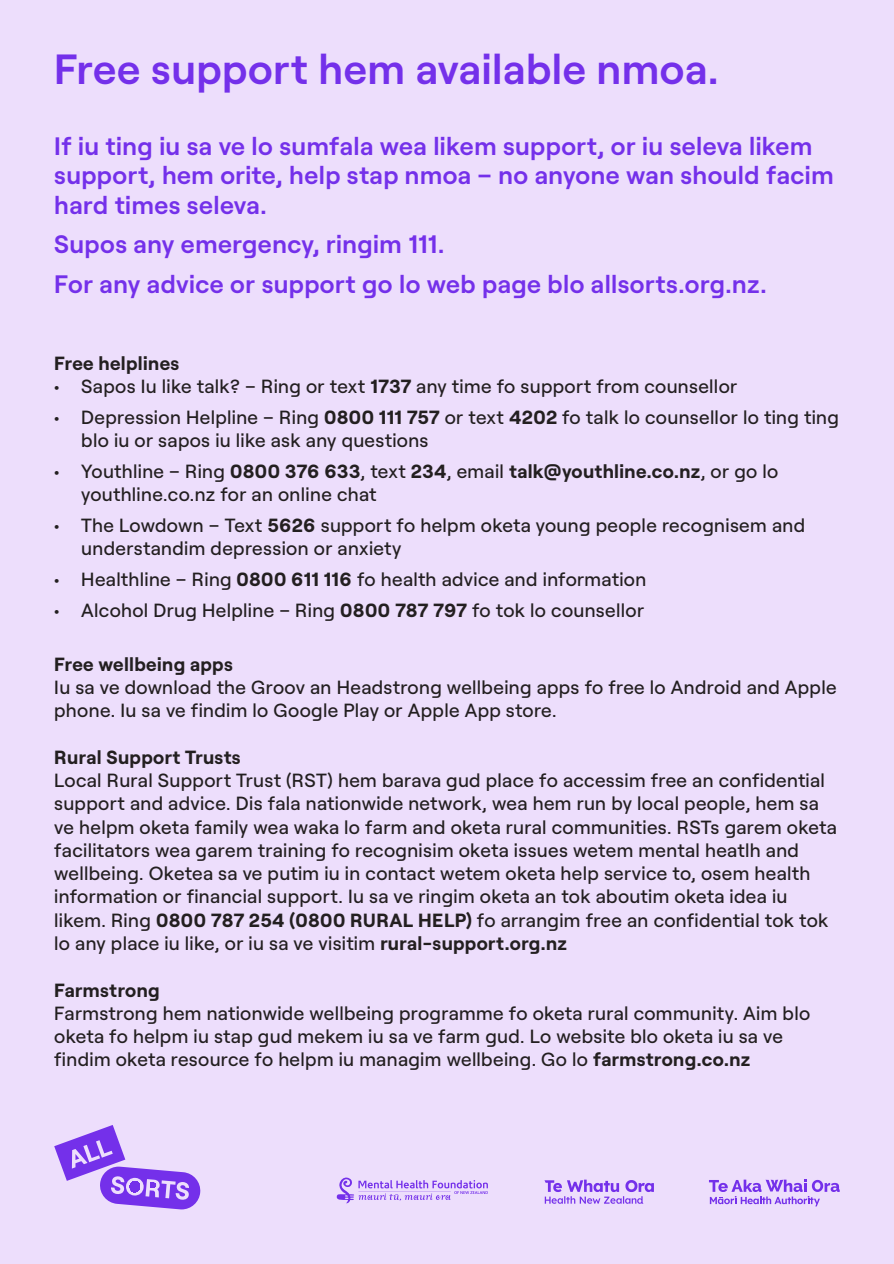
<style>
.page{position:relative;width:894px;height:1264px;background:#fff}
.page>*{position:absolute;margin:0;border:0;box-sizing:border-box;transform-origin:0 0}
.t1{font:600 42.15px "Roobert";letter-spacing:.015em;color:#7430ea}
.t2{font:600 25.2px/29.4px "Roobert";letter-spacing:.015em;color:#7430ea}
.t3{font:500 19.05px/23.2px "Roobert";letter-spacing:.02em;color:#231f20}
.t4{font:700 19.05px "Roobert";letter-spacing:.02em;color:#231f20}
.s1{font-weight:700}
</style>
<div class="page">
<div style="left:0;top:0;width:893px;height:1263px;background:#eddefc"></div>
<svg style="left:336px;top:1177px;width:152px;height:26px"></svg>
<svg style="left:54px;top:1125px;width:147px;height:84px"></svg>
<svg style="left:544px;top:1179px;width:109px;height:24px"></svg>
<svg style="left:709px;top:1179px;width:130px;height:27px"></svg>
<p class="t1" style="left:54px;top:36px;width:665px">Free support hem available nmoa.</p>
<p class="t2" style="left:54px;top:129px;width:780px">If iu ting iu sa ve lo sumfala wea likem support, or iu seleva likem support, hem orite, help stap nmoa – no anyone wan should facim hard times seleva.</p>
<p class="t2" style="left:54px;top:228px;width:391px">Supos any emergency, ringim 111.</p>
<p class="t2" style="left:54px;top:267px;width:713px">For any advice or support go lo web page blo allsorts.org.nz.</p>
<p class="t4" style="left:54px;top:348px;width:126px">Free helplines</p>
<p class="t3" style="left:54px;top:373px;width:684px">• Sapos Iu like talk? – Ring or text <span class="s1">1737</span> any time fo support from counsellor</p>
<p class="t3" style="left:81px;top:404px;width:759px;text-indent:-27px">• Depression Helpline – Ring <span class="s1">0800 111 757</span> or text <span class="s1">4202</span> fo talk lo counsellor lo ting ting blo iu or sapos iu like ask any questions</p>
<p class="t3" style="left:81px;top:458px;width:698px;text-indent:-27px">• Youthline – Ring <span class="s1">0800 376 633</span>, text <span class="s1">234</span>, email <span class="s1">talk@youthline.co.nz</span>, or go lo youthline.co.nz for an online chat</p>
<p class="t3" style="left:81px;top:512px;width:725px;text-indent:-27px">• The Lowdown – Text <span class="s1">5626</span> support fo helpm oketa young people recognisem and understandim depression or anxiety</p>
<p class="t3" style="left:54px;top:566px;width:593px">• Healthline – Ring <span class="s1">0800 611 116</span> fo health advice and information</p>
<p class="t3" style="left:54px;top:597px;width:591px">• Alcohol Drug Helpline – Ring <span class="s1">0800 787 797</span> fo tok lo counsellor</p>
<p class="t4" style="left:54px;top:649px;width:180px">Free wellbeing apps</p>
<p class="t3" style="left:54px;top:674px;width:783px">Iu sa ve download the Groov an Headstrong wellbeing apps fo free lo Android and Apple phone. Iu sa ve findim lo Google Play or Apple App store.</p>
<p class="t4" style="left:54px;top:742px;width:188px">Rural Support Trusts</p>
<p class="t3" style="left:54px;top:767px;width:783px">Local Rural Support Trust (RST) hem barava gud place fo accessim free an confidential support and advice. Dis fala nationwide network, wea hem run by local people, hem sa ve helpm oketa family wea waka lo farm and oketa rural communities. RSTs garem oketa facilitators wea garem training fo recognisim oketa issues wetem mental heatlh and wellbeing. Oketea sa ve putim iu in contact wetem oketa help service to, osem health information or financial support. Iu sa ve ringim oketa an tok aboutim oketa idea iu likem. Ring <span class="s1">0800 787 254 (0800 RURAL HELP)</span> fo arrangim free an confidential tok tok lo any place iu like, or iu sa ve visitim <span class="s1">rural-support.org.nz</span></p>
<p class="t4" style="left:54px;top:974px;width:107px">Farmstrong</p>
<p class="t3" style="left:54px;top:999px;width:757px">Farmstrong hem nationwide wellbeing programme fo oketa rural community. Aim blo oketa fo helpm iu stap gud mekem iu sa ve farm gud. Lo website blo oketa iu sa ve findim oketa resource fo helpm iu managim wellbeing. Go lo <span class="s1">farmstrong.co.nz</span></p>
</div>
